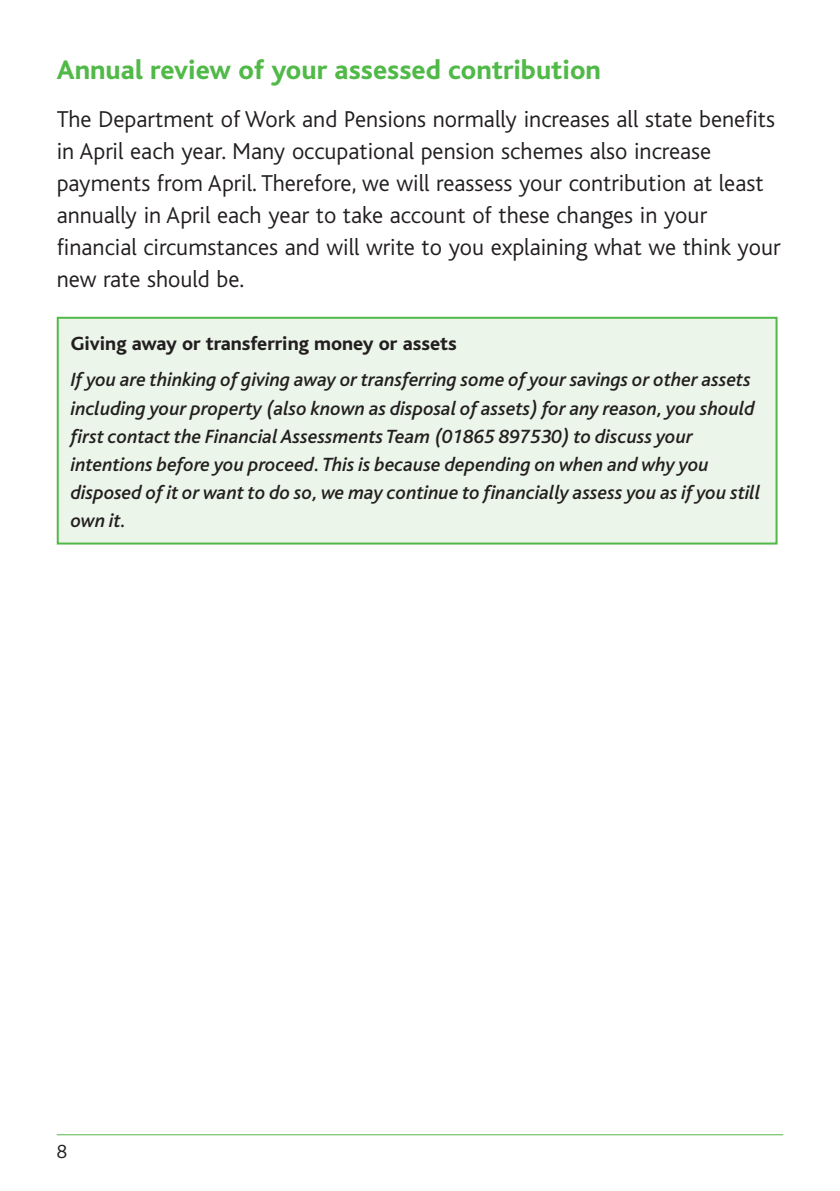
<style>
.page{position:relative;width:840px;height:1191px;background:#fff}
.page>*{position:absolute;margin:0;border:0;box-sizing:border-box;transform-origin:0 0}
.t1{font:800 28px "Bliss";color:#51b948}
.t2{font:300 24px/32px "Bliss";color:#231f20}
.t3{font:italic 500 20px/28px "Bliss";color:#231f20}
.t4{font:800 20px "Bliss";color:#231f20}
.t5{font:300 20px "Bliss";color:#231f20}
</style>
<div class="page">
<div style="left:59px;top:319px;width:716px;height:223px;background:#ebf5e9"></div>
<div style="left:57px;top:317px;width:720px;height:227px;border:2px solid #51b948"></div>
<hr style="left:57px;top:1134px;width:725px;height:1px;background:#51b948">
<h1 class="t1" style="left:57px;top:61px;width:545px">Annual review of your assessed contribution</h1>
<p class="t2" style="left:57px;top:106px;width:725px">The Department of Work and Pensions normally increases all state benefits in April each year. Many occupational pension schemes also increase payments from April. Therefore, we will reassess your contribution at least annually in April each year to take account of these changes in your financial circumstances and will write to you explaining what we think your new rate should be.</p>
<p class="t4" style="left:71px;top:337px;width:387px">Giving away or transferring money or assets</p>
<p class="t3" style="left:71px;top:368px;width:690px">If you are thinking of giving away or transferring some of your savings or other assets including your property (also known as disposal of assets) for any reason, you should first contact the Financial Assessments Team (01865 897530) to discuss your intentions before you proceed. This is because depending on when and why you disposed of it or want to do so, we may continue to financially assess you as if you still own it.</p>
<p class="t5" style="left:57px;top:1144px;width:12px">8</p>
</div>
